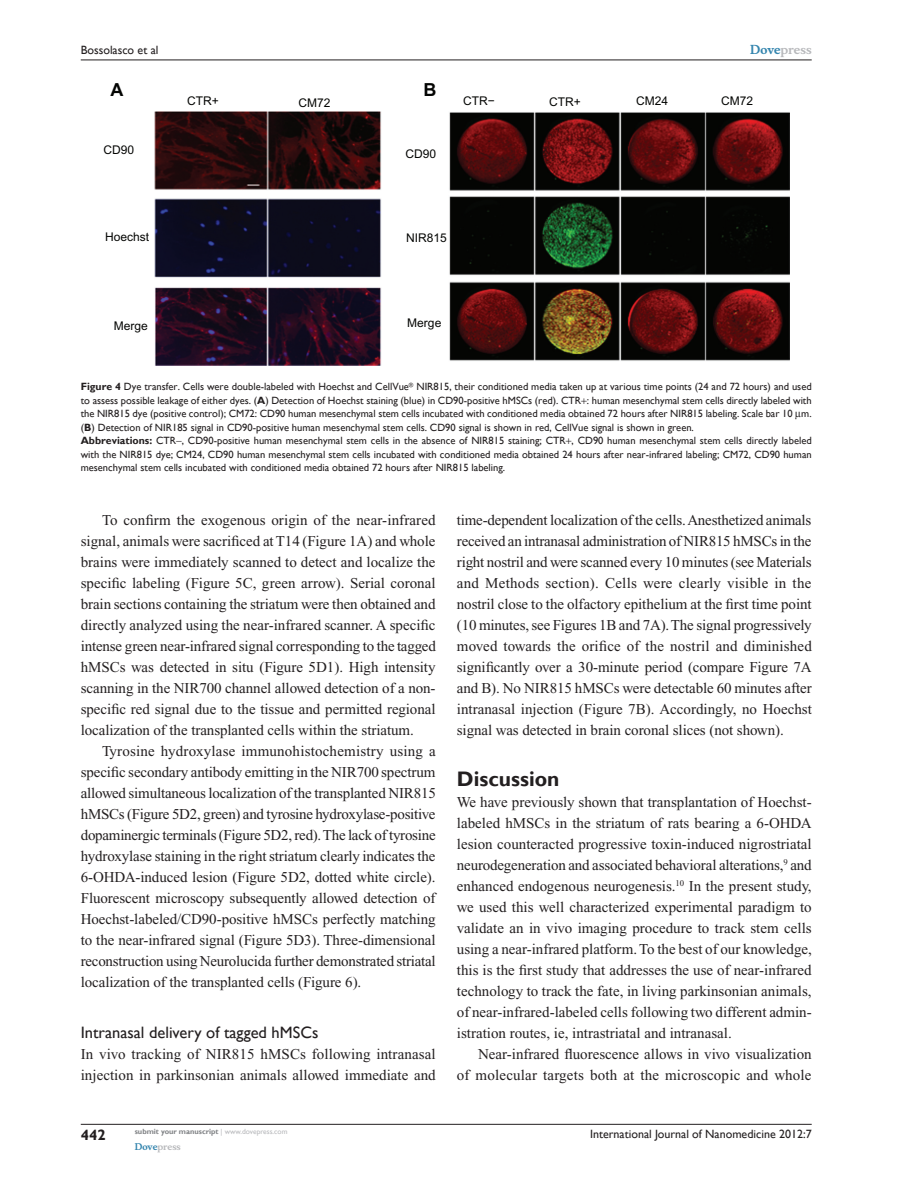
<style>
.page{position:relative;width:918px;height:1188px;background:#fff}
.page>*{position:absolute;margin:0;border:0;box-sizing:border-box;transform-origin:0 0}
.t1{font:700 21px "Gill Sans";color:#231f20}
.t2{font:700 18px "Arial";color:#040503}
.t3{font:16.5px "Gill Sans";color:#231f20}
.t4{font:15px/21px "Times New Roman";color:#231f20;text-align:justify}
.t5{font:700 15px "Gill Sans";color:#231f20}
.t6{font:12px "Arial";color:#040503}
.t7{font:12px "Gill Sans";color:#231f20}
.t8{font:700 12px "Musee";color:#b8b9bc}
.t9{font:10.5px/13.5px "Gill Sans";color:#231f20}
.t10{font:700 9px "Musee";color:#b8b9bc}
.t11{font:700 7.5px "Gill Sans";color:#808285}
.s1{color:#3485ae}
.s2{font-weight:700}
.s3{font-weight:400;color:#b8b9bc}
</style>
<div class="page">
<img style="left:155px;top:111px;width:634px;height:254px">
<hr style="left:81px;top:1124px;width:731px;height:1px;background:#231f20">
<hr style="left:81px;top:60px;width:731px;height:1px;background:#231f20">
<p class="t7" style="left:81px;top:43px;width:79px">Bossolasco et al</p>
<p class="t8" style="left:750px;top:43px;width:63px"><span class="s1">Dove</span>press</p>
<p class="t2" style="left:110px;top:79px;width:14px">A</p>
<p class="t2" style="left:423px;top:79px;width:14px">B</p>
<p class="t6" style="left:187px;top:94px;width:33px">CTR+</p>
<p class="t6" style="left:299px;top:95px;width:34px">CM72</p>
<p class="t6" style="left:463px;top:93px;width:33px">CTR−</p>
<p class="t6" style="left:549px;top:95px;width:33px">CTR+</p>
<p class="t6" style="left:636px;top:94px;width:34px">CM24</p>
<p class="t6" style="left:721px;top:94px;width:34px">CM72</p>
<p class="t6" style="left:103px;top:143px;width:32px">CD90</p>
<p class="t6" style="left:405px;top:147px;width:32px">CD90</p>
<p class="t6" style="left:105px;top:230px;width:46px">Hoechst</p>
<p class="t6" style="left:406px;top:231px;width:42px">NIR815</p>
<p class="t6" style="left:114px;top:319px;width:36px">Merge</p>
<p class="t6" style="left:407px;top:316px;width:36px">Merge</p>
<p class="t9" style="left:81px;top:380px;width:732px"><span class="s2">Figure 4</span> Dye transfer. Cells were double-labeled with Hoechst and CellVue<sup>®</sup> NIR815, their conditioned media taken up at various time points (24 and 72 hours) and used to assess possible leakage of either dyes. (<span class="s2">A</span>) Detection of Hoechst staining (blue) in CD90-positive hMSCs (red). CTR : human mesenchymal stem cells directly labeled with the NIR815 dye (positive control); CM72: CD90 human mesenchymal stem cells incubated with conditioned media obtained 72 hours after NIR815 labeling. Scale bar 10 m. (<span class="s2">B</span>) Detection of NIR185 signal in CD90-positive human mesenchymal stem cells. CD90 signal is shown in red, CellVue signal is shown in green.<br><span class="s2">Abbreviations:</span> CTR , CD90-positive human mesenchymal stem cells in the absence of NIR815 staining; CTR , CD90 human mesenchymal stem cells directly labeled with the NIR815 dye; CM24, CD90 human mesenchymal stem cells incubated with conditioned media obtained 24 hours after near-infrared labeling; CM72, CD90 human mesenchymal stem cells incubated with conditioned media obtained 72 hours after NIR815 labeling.</p>
<p class="t4" style="left:81px;top:509px;width:357px;text-indent:21px">To confirm the exogenous origin of the near-infrared signal, animals were sacrificed at T14 (Figure 1A) and whole brains were immediately scanned to detect and localize the specific labeling (Figure 5C, green arrow). Serial coronal brain sections containing the striatum were then obtained and directly analyzed using the near-infrared scanner. A specific intense green near-infrared signal corresponding to the tagged hMSCs was detected in situ (Figure 5D1). High intensity scanning in the NIR700 channel allowed detection of a non&shy;specific red signal due to the tissue and permitted regional localization of the transplanted cells within the striatum.</p>
<p class="t4" style="left:81px;top:740px;width:357px;text-indent:21px">Tyrosine hydroxylase immunohistochemistry using a specific secondary antibody emitting in the NIR700 spectrum allowed simultaneous localization of the transplanted NIR815 hMSCs (Figure 5D2, green) and tyrosine hydroxylase-positive dopaminergic terminals (Figure 5D2, red). The lack of tyrosine hydroxylase staining in the right striatum clearly indicates the 6-OHDA-induced lesion (Figure 5D2, dotted white circle).<br>Fluorescent microscopy subsequently allowed detection of Hoechst-labeled/CD90-positive hMSCs perfectly matching to the near-infrared signal (Figure 5D3). Three-dimensional reconstruction using Neurolucida further demonstrated striatal localization of the transplanted cells (Figure 6).</p>
<p class="t3" style="left:81px;top:1022px;width:239px">Intranasal delivery of tagged hMSCs</p>
<p class="t4" style="left:81px;top:1043px;width:357px">In vivo tracking of NIR815 hMSCs following intranasal injection in parkinsonian animals allowed immediate and</p>
<p class="t4" style="left:457px;top:509px;width:357px">time-dependent localization of the cells. Anesthetized animals received an intranasal administration of NIR815 hMSCs in the right nostril and were scanned every 10 minutes (see Materials and Methods section). Cells were clearly visible in the nostril close to the olfactory epithelium at the first time point (10 minutes, see Figures 1B and 7A). The signal progressively moved towards the orifice of the nostril and diminished significantly over a 30-minute period (compare Figure 7A and B). No NIR815 hMSCs were detectable 60 minutes after intranasal injection (Figure 7B). Accordingly, no Hoechst signal was detected in brain coronal slices (not shown).</p>
<h1 class="t1" style="left:457px;top:766px;width:104px">Discussion</h1>
<p class="t4" style="left:457px;top:791px;width:356px">We have previously shown that transplantation of Hoechst&shy;labeled hMSCs in the striatum of rats bearing a 6-OHDA lesion counteracted progressive toxin-induced nigrostriatal neurodegeneration and associated behavioral alterations,<sup>9</sup> and enhanced endogenous neurogenesis.<sup>10</sup> In the present study, we used this well characterized experimental paradigm to validate an in vivo imaging procedure to track stem cells using a near-infrared platform. To the best of our knowledge, this is the first study that addresses the use of near-infrared technology to track the fate, in living parkinsonian animals, of near-infrared-labeled cells following two different admin&shy;istration routes, ie, intrastriatal and intranasal.</p>
<p class="t4" style="left:457px;top:1043px;width:356px;text-align:right">Near-infrared fluorescence allows in vivo visualization<br>of molecular targets both at the microscopic and whole</p>
<p class="t5" style="left:81px;top:1126px;width:26px">442</p>
<p class="t11" style="left:135px;top:1127px;width:154px">submit your manuscript <span class="s3">| www.dovepress.com</span></p>
<p class="t10" style="left:135px;top:1141px;width:48px"><span class="s1">Dove</span>press</p>
<p class="t7" style="left:590px;top:1127px;width:223px">International Journal of Nanomedicine 2012:7</p>
</div>
